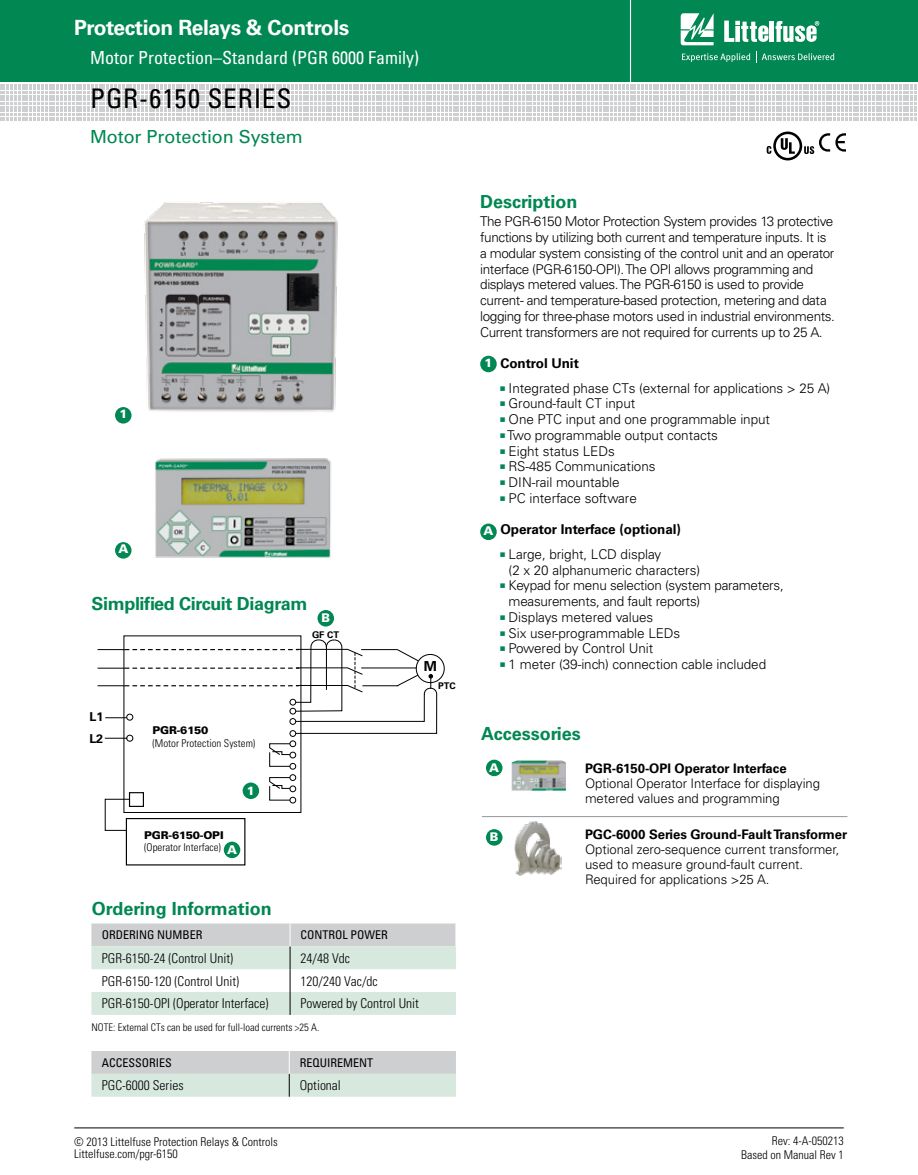
<style>
.page{position:relative;width:918px;height:1175px;background:#fff}
.page>*{position:absolute;margin:0;border:0;box-sizing:border-box;transform-origin:0 0}
.t1{font:condensed 27px "Univers LT Std";letter-spacing:.035em;color:#000}
.t2{font:700 21px "Univers LT Std";letter-spacing:-.02em;color:#fff}
.t3{font:700 18px "Univers LT Std";color:#008752}
.t4{font:condensed 18px "Univers LT Std";color:#fff}
.t5{font:700 18px "Univers LT Std";letter-spacing:-.02em;color:#008752}
.t6{font:18px "Univers LT Std";color:#008752}
.t7{font:700 13.8px "Univers LT Std";color:#000}
.t8{font:300 13.5px/15.8px "Univers LT Std";letter-spacing:-.005em;color:#000}
.t9{font:300 13.5px/15.8px "Univers LT Std";letter-spacing:-.03em;color:#000}
.t10{font:300 condensed 13.5px "Univers LT Std";color:#000}
.t11{font:700 13.5px "Univers LT Std";letter-spacing:-.005em;color:#000}
.t12{font:300 13.2px/15px "Univers LT Std";letter-spacing:-.005em;color:#000}
.t13{font:700 13.2px "Univers LT Std";letter-spacing:-.005em;color:#000}
.t14{font:700 12.3px "Univers LT Std";color:#000}
.t15{font:300 condensed 12px/13.5px "Univers LT Std";color:#000;text-align:right}
.t16{font:condensed 12px "Univers LT Std";color:#000}
.t17{font:900 12px "Univers LT Std";color:#fff}
.t18{font:300 condensed 10.8px "Univers LT Std";color:#000}
.t19{font:900 10.8px "Univers LT Std";letter-spacing:-.015em;color:#000}
.t20{font:300 condensed 10.5px "Univers LT Std";color:#000}
.t21{font:700 9.15px "Univers LT Std";color:#000}
</style>
<div class="page">
<div style="left:0;top:0;width:918px;height:82px;background:#008752"></div>
<hr style="left:630px;top:0;width:1px;height:83px;background:#fff">
<svg style="left:681px;top:13px;width:33px;height:32px"></svg>
<hr style="left:770px;top:21px;width:4px;height:21px;background:#fff">
<svg style="left:776px;top:21px;width:43px;height:21px"></svg>
<svg style="left:724px;top:21px;width:44px;height:21px"></svg>
<svg style="left:682px;top:53px;width:68px;height:9px"></svg>
<svg style="left:756px;top:52px;width:78px;height:11px"></svg>
<hr style="left:74px;top:1127px;width:770px;height:1px;background:#000">
<svg style="left:0;top:119px;width:917px;height:1px"></svg>
<svg style="left:0;top:84px;width:917px;height:35px"></svg>
<svg style="left:91px;top:923px;width:365px;height:91px"></svg>
<img style="left:155px;top:458px;width:177px;height:100px">
<img style="left:144px;top:202px;width:194px;height:210px">
<div style="left:486px;top:759px;width:17px;height:17px;background:#008752;border-radius:50%"></div>
<div style="left:486px;top:829px;width:17px;height:16px;background:#008752;border-radius:50%"></div>
<svg style="left:91px;top:1051px;width:365px;height:45px;background:#d1dbd7"></svg>
<div style="left:480px;top:356px;width:17px;height:16px;background:#008752;border-radius:50%"></div>
<div style="left:115px;top:407px;width:17px;height:16px;background:#008752;border-radius:50%"></div>
<div style="left:480px;top:523px;width:17px;height:17px;background:#008752;border-radius:50%"></div>
<div style="left:115px;top:542px;width:17px;height:16px;background:#008752;border-radius:50%"></div>
<img style="left:514px;top:821px;width:48px;height:55px">
<div style="left:124px;top:635px;width:177px;height:178px;border:1px solid #000"></div>
<div style="left:129px;top:792px;width:15px;height:15px;border:1px solid #000"></div>
<svg style="left:104px;top:798px;width:41px;height:33px"></svg>
<div style="left:126px;top:818px;width:119px;height:47px;background:#fff"></div>
<div style="left:126px;top:818px;width:119px;height:47px;border:1px solid #000"></div>
<div style="left:416px;top:654px;width:29px;height:29px;border:1px solid #000;border-radius:50%"></div>
<div style="left:290px;top:774px;width:6px;height:7px;border:1px solid #000;border-radius:50%"></div>
<svg style="left:269px;top:776px;width:27px;height:27px"></svg>
<svg style="left:98px;top:637px;width:339px;height:132px"></svg>
<img style="left:512px;top:760px;width:54px;height:31px">
<hr style="left:482px;top:816px;width:365px;height:1px;background:#939598">
<div style="left:318px;top:610px;width:16px;height:16px;background:#008752;border-radius:50%"></div>
<div style="left:224px;top:841px;width:16px;height:17px;background:#008752;border-radius:50%"></div>
<div style="left:243px;top:782px;width:16px;height:17px;background:#008752;border-radius:50%"></div>
<svg style="left:767px;top:131px;width:79px;height:29px"></svg>
<h2 class="t2" style="left:74px;top:16px;width:277px">Protection Relays &amp; Controls</h2>
<h3 class="t4" style="left:90px;top:46px;width:330px">MOTOR PROTECTION–STANDARD (PGR 6000 FAMILY)</h3>
<h1 class="t1" style="left:90px;top:81px;width:200px">PGR-6150 SERIES</h1>
<h3 class="t6" style="left:90px;top:126px;width:214px">Motor Protection System</h3>
<p class="t17" style="left:119px;top:406px;width:10px">1</p>
<p class="t17" style="left:118px;top:541px;width:11px">A</p>
<h3 class="t5" style="left:91px;top:593px;width:217px">Simplified Circuit Diagram</h3>
<p class="t17" style="left:322px;top:610px;width:10px">B</p>
<p class="t14" style="left:90px;top:709px;width:15px">L1</p>
<p class="t14" style="left:89px;top:731px;width:15px">L2</p>
<p class="t19" style="left:153px;top:723px;width:57px">PGR-6150</p>
<p class="t18" style="left:153px;top:736px;width:104px">(Motor Protection System)</p>
<p class="t17" style="left:247px;top:782px;width:10px">1</p>
<p class="t19" style="left:144px;top:828px;width:81px">PGR-6150-OPI</p>
<p class="t18" style="left:144px;top:840px;width:78px">(Operator Interface)</p>
<p class="t17" style="left:227px;top:842px;width:11px">A</p>
<h3 class="t3" style="left:92px;top:898px;width:181px">Ordering Information</h3>
<p class="t21" style="left:312px;top:629px;width:28px">GF CT</p>
<p class="t7" style="left:424px;top:658px;width:15px">M</p>
<p class="t21" style="left:438px;top:680px;width:19px">PTC</p>
<p class="t16" style="left:102px;top:927px;width:100px">ORDERING NUMBER</p>
<p class="t16" style="left:301px;top:927px;width:89px">CONTROL POWER</p>
<p class="t10" style="left:102px;top:949px;width:133px">PGR-6150-24 (Control Unit)</p>
<p class="t10" style="left:301px;top:949px;width:51px">24/48 Vdc</p>
<p class="t10" style="left:102px;top:972px;width:139px">PGR-6150-120 (Control Unit)</p>
<p class="t10" style="left:301px;top:972px;width:79px">120/240 Vac/dc</p>
<p class="t10" style="left:102px;top:995px;width:168px">PGR-6150-OPI (Operator Interface)</p>
<p class="t10" style="left:301px;top:995px;width:120px">Powered by Control Unit</p>
<p class="t20" style="left:91px;top:1021px;width:229px">NOTE: External CTs can be used for full-load currents &gt;25 A.</p>
<p class="t16" style="left:102px;top:1054px;width:35px">ACCESSOR</p>
<p class="t16" style="left:156px;top:1054px;width:16px">IES</p>
<p class="t16" style="left:300px;top:1054px;width:72px">REQUIREM ENT</p>
<p class="t10" style="left:102px;top:1077px;width:83px">PGC-6000 Series</p>
<p class="t10" style="left:300px;top:1077px;width:43px">Optional</p>
<p class="t15" style="left:74px;top:1135px;width:205px">© 2013 Littelfuse Protection Relays &amp; Controls</p>
<p class="t15" style="left:74px;top:1147px;width:105px">Littelfuse.com/pgr-6150</p>
<h3 class="t3" style="left:480px;top:191px;width:99px">Description</h3>
<p class="t9" style="left:480px;top:214px;width:356px">The PGR-6150 Motor Protection System provides 13 protective functions by utilizing both current and temperature inputs. It is a modular system consisting of the control unit and an operator interface (PGR-6150-OPI). The OPI allows programming and displays metered values. The PGR-6150 is used to provide current- and temperature-based protection, metering and data logging for three-phase motors used in industrial environments.<br>Current transformers are not required for currents up to 25 A.</p>
<p class="t11" style="left:500px;top:355px;width:80px">Control Unit</p>
<p class="t8" style="left:507px;top:380px;width:325px">Integrated phase CTs (external for applications &gt; 25 A)<br>Ground-fault CT input<br>One PTC input and one programmable input<br>Two programmable output contacts<br>Eight status LEDs<br>RS-485 Communications<br>DIN-rail mountable<br>PC interface software</p>
<p class="t11" style="left:500px;top:522px;width:182px">Operator Interface (optional)</p>
<p class="t8" style="left:509px;top:546px;width:277px">Large, bright, LCD display<br>(2 x 20 alphanumeric characters)<br>Keypad for menu selection (system parameters, measurements, and fault reports)<br>Displays metered values<br>Six user-programmable LEDs<br>Powered by Control Unit<br>1 meter (39-inch) connection cable included</p>
<p class="t17" style="left:485px;top:355px;width:10px">1</p>
<p class="t17" style="left:484px;top:523px;width:11px">A</p>
<h3 class="t3" style="left:481px;top:723px;width:101px">Accessories</h3>
<p class="t17" style="left:489px;top:760px;width:11px">A</p>
<p class="t13" style="left:585px;top:761px;width:203px">PGR-6150-OPI Operator Interface</p>
<p class="t12" style="left:585px;top:776px;width:237px">Optional Operator Interface for displaying metered values and programming</p>
<p class="t13" style="left:585px;top:826px;width:264px">PGC-6000 Series Ground-Fault Transformer</p>
<p class="t12" style="left:585px;top:841px;width:256px">Optional zero-sequence current transformer, used to measure ground-fault current.<br>Required for applications &gt;25 A.</p>
<p class="t17" style="left:490px;top:829px;width:10px">B</p>
<p class="t15" style="left:741px;top:1134px;width:104px">Rev: 4-A-050213<br>Based on Manual Rev 1</p>
</div>
